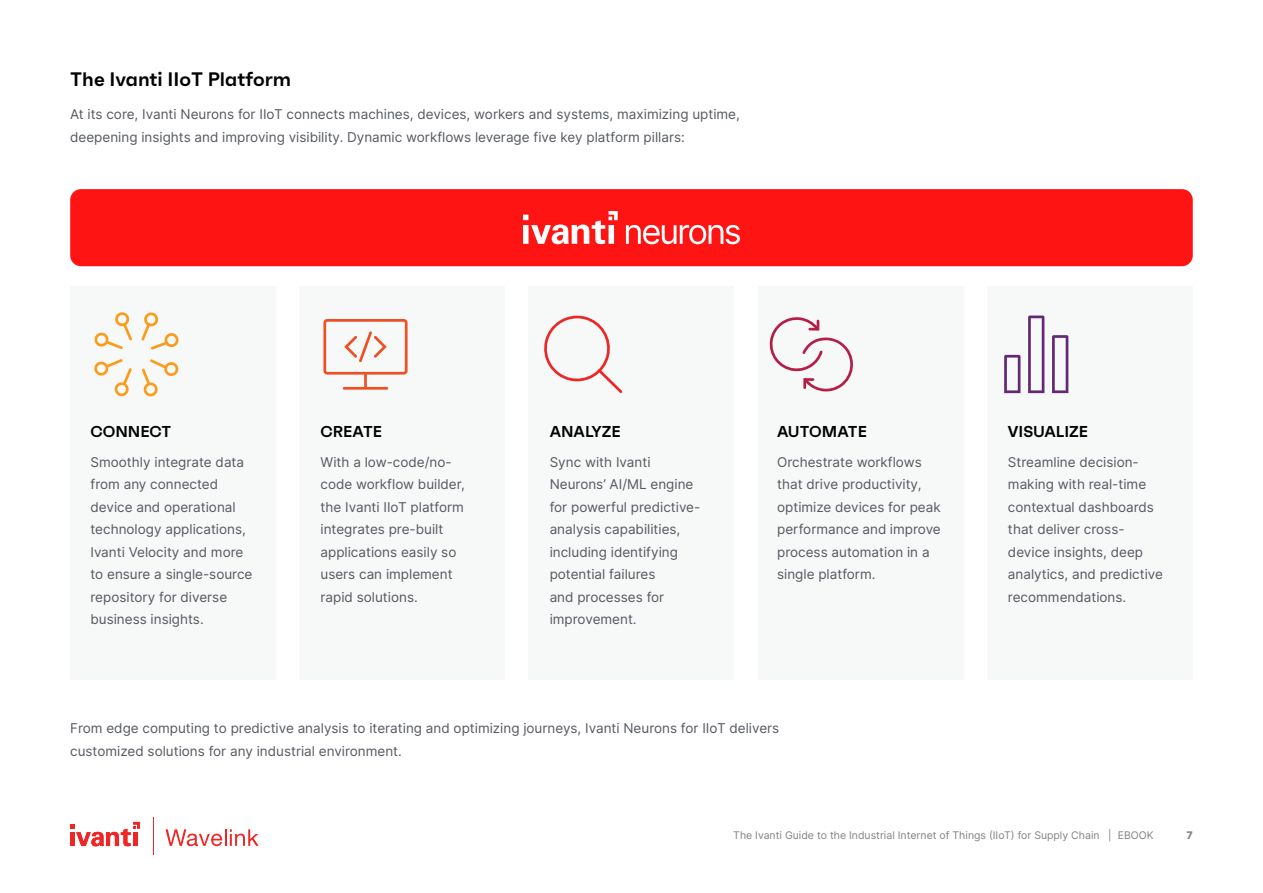
<style>
.page{position:relative;width:1263px;height:893px;background:#fff}
.page>*{position:absolute;margin:0;border:0;box-sizing:border-box;transform-origin:0 0}
.t1{font:600 19.5px "Faktum";color:#000}
.t2{font:600 15.75px "Faktum";color:#000}
.t3{font:13.5px/22.5px "Inter";color:#555960}
.t4{font:10.5px "Inter";color:#848182}
.t5{font:800 10.5px "Inter";color:#848182}
</style>
<div class="page">
<hr style="left:153px;top:817px;width:1px;height:37px;background:#ee2625">
<svg style="left:70px;top:822px;width:70px;height:24px"></svg>
<svg style="left:166px;top:829px;width:93px;height:17px"></svg>
<div style="left:70px;top:189px;width:1123px;height:77px;background:#ff1414;border-radius:11px"></div>
<div style="left:70px;top:286px;width:206px;height:393px;background:#f7f8f8"></div>
<div style="left:528px;top:286px;width:206px;height:393px;background:#f7f8f8"></div>
<div style="left:299px;top:286px;width:206px;height:393px;background:#f7f8f8"></div>
<div style="left:758px;top:286px;width:206px;height:393px;background:#f7f8f8"></div>
<div style="left:987px;top:286px;width:206px;height:393px;background:#f7f8f8"></div>
<svg style="left:523px;top:211px;width:95px;height:33px"></svg>
<svg style="left:626px;top:225px;width:114px;height:19px"></svg>
<svg style="left:141px;top:312px;width:38px;height:38px"></svg>
<svg style="left:142px;top:359px;width:37px;height:37px"></svg>
<svg style="left:94px;top:359px;width:38px;height:37px"></svg>
<svg style="left:94px;top:312px;width:38px;height:37px"></svg>
<hr style="left:364px;top:373px;width:3px;height:15px;background:#f04f24">
<hr style="left:343px;top:387px;width:45px;height:3px;background:#f04f24">
<svg style="left:323px;top:319px;width:85px;height:56px"></svg>
<svg style="left:544px;top:315px;width:78px;height:78px"></svg>
<svg style="left:769px;top:317px;width:84px;height:75px"></svg>
<svg style="left:1004px;top:355px;width:16px;height:38px"></svg>
<svg style="left:1028px;top:316px;width:16px;height:77px"></svg>
<svg style="left:1052px;top:335px;width:16px;height:58px"></svg>
<h1 class="t1" style="left:70px;top:67px;width:222px">The Ivanti IIoT Platform</h1>
<p class="t3" style="left:70px;top:103px;width:671px">At its core, Ivanti Neurons for IIoT connects machines, devices, workers and systems, maximizing uptime, deepening insights and improving visibility. Dynamic workflows leverage five key platform pillars:</p>
<p class="t2" style="left:90px;top:422px;width:82px">CONNECT</p>
<p class="t3" style="left:90px;top:450px;width:164px">Smoothly integrate data from any connected device and operational technology applications,<br>Ivanti Velocity and more to ensure a single-source repository for diverse business insights.</p>
<p class="t2" style="left:320px;top:422px;width:63px">CREATE</p>
<p class="t3" style="left:320px;top:450px;width:146px">With a low-code/no&shy;code workflow builder, the Ivanti IIoT platform integrates pre-built applications easily so users can implement rapid solutions.</p>
<p class="t2" style="left:550px;top:422px;width:73px">ANALYZE</p>
<p class="t3" style="left:550px;top:450px;width:152px">Sync with Ivanti<br>Neurons’ AI/ML engine for powerful predictive&shy;analysis capabilities, including identifying potential failures<br>and processes for improvement.</p>
<p class="t2" style="left:777px;top:422px;width:91px">AUTOMATE</p>
<p class="t3" style="left:777px;top:450px;width:165px">Orchestrate workflows that drive productivity, optimize devices for peak performance and improve process automation in a single platform.</p>
<p class="t2" style="left:1008px;top:422px;width:82px">VISUALIZE</p>
<p class="t3" style="left:1008px;top:450px;width:157px">Streamline decision&shy;making with real-time contextual dashboards that deliver cross&shy;device insights, deep analytics, and predictive recommendations.</p>
<p class="t3" style="left:70px;top:717px;width:711px">From edge computing to predictive analysis to iterating and optimizing journeys, Ivanti Neurons for IIoT delivers customized solutions for any industrial environment.</p>
<p class="t4" style="left:733px;top:828px;width:422px">The Ivanti Guide to the Industrial Internet of Things (IIoT) for Supply Chain | EBOOK</p>
<p class="t5" style="left:1186px;top:828px;width:8px">7</p>
</div>
